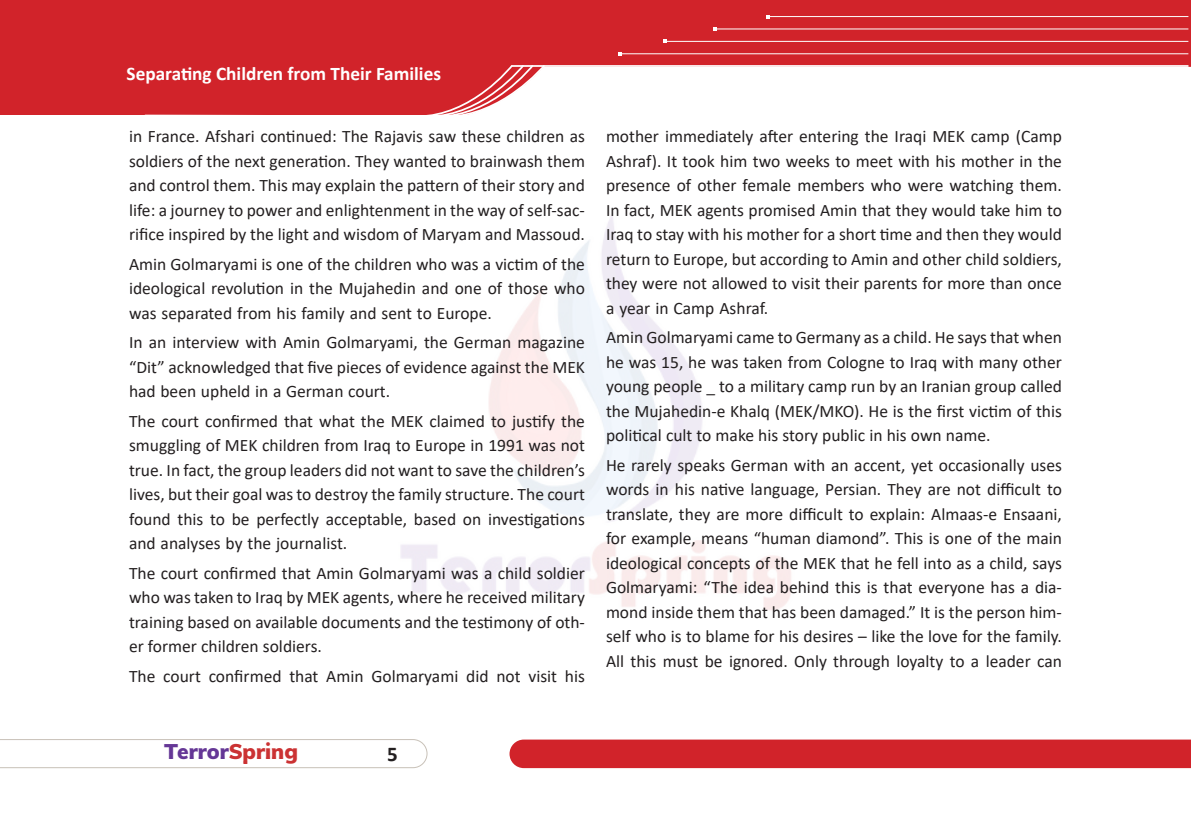
<style>
.page{position:relative;width:1191px;height:819px;background:#fff}
.page>*{position:absolute;margin:0;border:0;box-sizing:border-box;transform-origin:0 0}
.t1{font:21px "Farhang Variable";color:#653796}
.t2{font:700 21px "Calibri";color:#231f20}
.t3{font:700 19.25px "Calibri";color:#fff}
.پاراگراف{font:17.5px/24.5px "Calibri";color:#231f20;text-align:justify}
.s1{color:#cb3233}
</style>
<div class="page">
<div style="left:509px;top:739px;width:682px;height:29px;background:#d1232a"></div>
<svg style="left:0;top:739px;width:427px;height:29px"></svg>
<img style="left:400px;top:213px;width:391px;height:397px">
<div style="left:0;top:0;width:1191px;height:115px;background:#d1232a"></div>
<hr style="left:620px;top:53px;width:568px;height:1px;background:#fff">
<svg style="left:618px;top:52px;width:4px;height:4px"></svg>
<hr style="left:665px;top:41px;width:523px;height:1px;background:#fff">
<hr style="left:715px;top:29px;width:473px;height:1px;background:#fff">
<svg style="left:713px;top:27px;width:4px;height:4px"></svg>
<hr style="left:768px;top:16px;width:420px;height:1px;background:#fff">
<svg style="left:144px;top:65px;width:1047px;height:50px"></svg>
<p class="t3" style="left:127px;top:60px;width:316px">Separating Children from Their Families</p>
<p class="پاراگراف" style="left:129px;top:124px;width:457px">in France. Afshari continued: The Rajavis saw these children as soldiers of the next generation. They wanted to brainwash them and control them. This may explain the pattern of their story and life: a journey to power and enlightenment in the way of self-sac&shy;rifice inspired by the light and wisdom of Maryam and Massoud.</p>
<p class="پاراگراف" style="left:129px;top:251px;width:457px">Amin Golmaryami is one of the children who was a victim of the ideological revolution in the Mujahedin and one of those who was separated from his family and sent to Europe.</p>
<p class="پاراگراف" style="left:129px;top:330px;width:457px">In an interview with Amin Golmaryami, the German magazine “Dit” acknowledged that five pieces of evidence against the MEK had been upheld in a German court.</p>
<p class="پاراگراف" style="left:129px;top:408px;width:457px">The court confirmed that what the MEK claimed to justify the smuggling of MEK children from Iraq to Europe in 1991 was not true. In fact, the group leaders did not want to save the children’s lives, but their goal was to destroy the family structure. The court found this to be perfectly acceptable, based on investigations and analyses by the journalist.</p>
<p class="پاراگراف" style="left:129px;top:560px;width:457px">The court confirmed that Amin Golmaryami was a child soldier who was taken to Iraq by MEK agents, where he received military training based on available documents and the testimony of oth&shy;er former children soldiers.</p>
<p class="پاراگراف" style="left:129px;top:663px;width:457px">The court confirmed that Amin Golmaryami did not visit his</p>
<p class="پاراگراف" style="left:606px;top:124px;width:457px">mother immediately after entering the Iraqi MEK camp (Camp Ashraf). It took him two weeks to meet with his mother in the presence of other female members who were watching them.<br>In fact, MEK agents promised Amin that they would take him to Iraq to stay with his mother for a short time and then they would return to Europe, but according to Amin and other child soldiers, they were not allowed to visit their parents for more than once a year in Camp Ashraf.</p>
<p class="پاراگراف" style="left:606px;top:325px;width:457px">Amin Golmaryami came to Germany as a child. He says that when he was 15, he was taken from Cologne to Iraq with many other young people _ to a military camp run by an Iranian group called the Mujahedin-e Khalq (MEK/MKO). He is the first victim of this political cult to make his story public in his own name.</p>
<p class="پاراگراف" style="left:606px;top:452px;width:457px">He rarely speaks German with an accent, yet occasionally uses words in his native language, Persian. They are not difficult to translate, they are more difficult to explain: Almaas-e Ensaani, for example, means “human diamond”. This is one of the main ideological concepts of the MEK that he fell into as a child, says Golmaryami: “The idea behind this is that everyone has a dia&shy;mond inside them that has been damaged.” It is the person him&shy;self who is to blame for his desires – like the love for the family.<br>All this must be ignored. Only through loyalty to a leader can</p>
<p class="t1" style="left:164px;top:740px;width:135px">Terror<span class="s1">Spring</span></p>
<p class="t2" style="left:387px;top:739px;width:12px">5</p>
</div>
